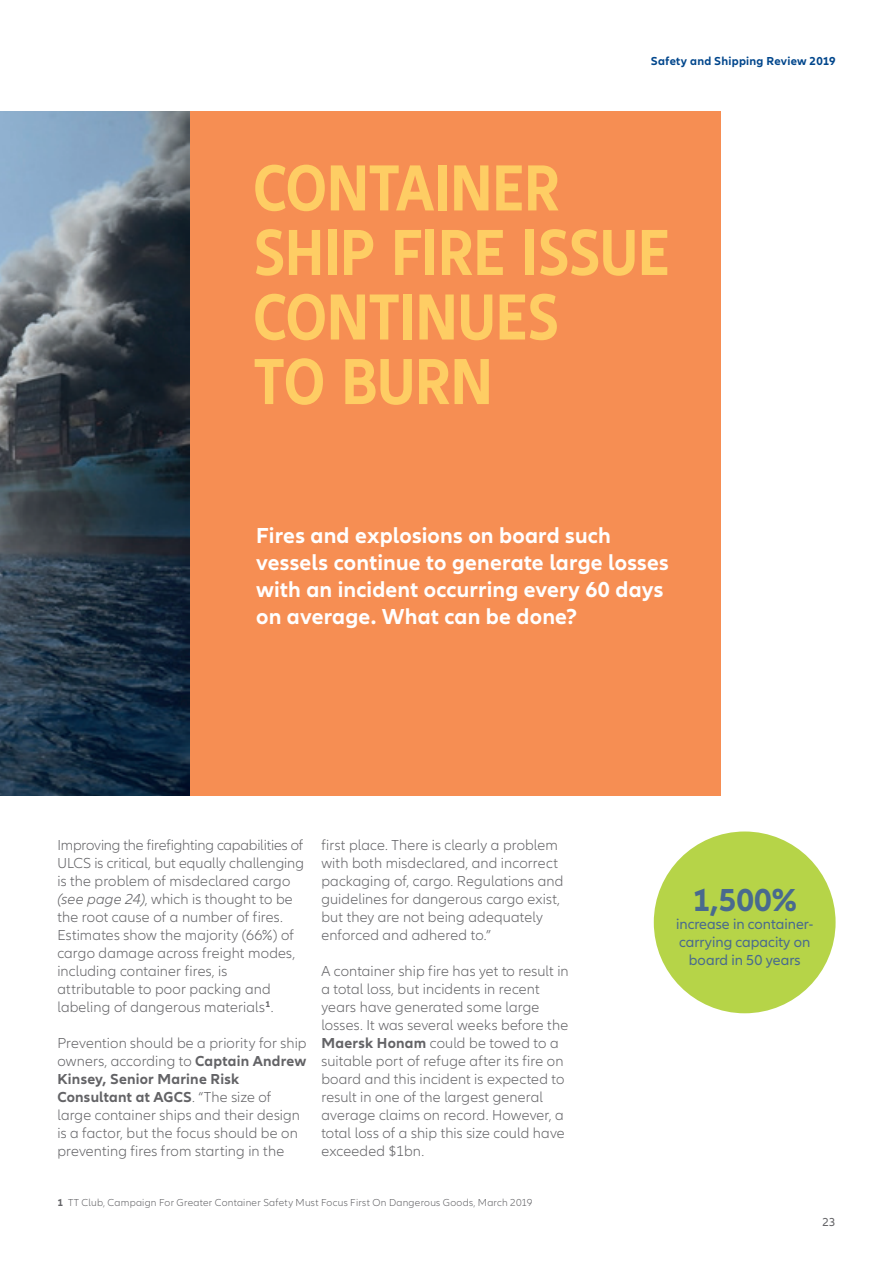
<style>
.page{position:relative;width:893px;height:1263px;background:#fff}
.page>*{position:absolute;margin:0;border:0;box-sizing:border-box;transform-origin:0 0}
.t1{font:700 condensed 67.5px/64.5px "Allianz Neo";color:#fecd64}
.t2{font:700 33px "Allianz Neo";color:#496a8e}
.t3{font:700 22.5px/27px "Allianz Neo";letter-spacing:.005em;color:#fff}
.t4{font:300 15px/18px "Allianz Neo";letter-spacing:.005em;color:#636366}
.t5{font:15px/18px "Allianz Neo";color:#496a8e;text-align:center}
.t6{font:700 12px "Allianz Neo";letter-spacing:.02em;color:#01468c}
.t7{font:12px "Allianz Neo";color:#636366}
.t8{font:300 10.5px "Allianz Neo";letter-spacing:.02em;color:#636366}
.s1{font-style:italic}
.s2{font-weight:700}
</style>
<div class="page">
<div style="left:190px;top:111px;width:530px;height:684px;background:#f68e53"></div>
<img style="left:0;top:111px;width:190px;height:684px">
<div style="left:654px;top:831px;width:182px;height:182px;background:#b6d448;border-radius:50%"></div>
<p class="t6" style="left:651px;top:54px;width:186px">Safety and Shipping Review 2019</p>
<h1 class="t1" style="left:253px;top:157px;width:418px">CONTAINER<br>SHIP FIRE ISSUE<br>CONTINUES<br>TO BURN</h1>
<h3 class="t3" style="left:256px;top:523px;width:414px">Fires and explosions on board such vessels continue to generate large losses with an incident occurring every 60 days on average. What can be done?</h3>
<p class="t4" style="left:57px;top:836px;width:248px">Improving the firefighting capabilities of ULCS is critical, but equally challenging is the problem of misdeclared cargo <span class="s1">(see page 24)</span>, which is thought to be the root cause of a number of fires.<br>Estimates show the majority (66%) of cargo damage across freight modes, including container fires, is attributable to poor packing and labeling of dangerous materials<sup>1</sup>.</p>
<p class="t4" style="left:57px;top:1034px;width:251px">Prevention should be a priority for ship owners, according to <span class="s2">Captain Andrew Kinsey, Senior Marine Risk Consultant at AGCS</span>. “The size of large container ships and their design is a factor, but the focus should be on preventing fires from starting in the</p>
<p class="t4" style="left:321px;top:836px;width:243px">first place. There is clearly a problem with both misdeclared, and incorrect packaging of, cargo. Regulations and guidelines for dangerous cargo exist, but they are not being adequately enforced and adhered to.”</p>
<p class="t4" style="left:321px;top:962px;width:249px">A container ship fire has yet to result in a total loss, but incidents in recent years have generated some large losses. It was several weeks before the <span class="s2">Maersk Honam</span> could be towed to a suitable port of refuge after its fire on board and this incident is expected to result in one of the largest general average claims on record. However, a total loss of a ship this size could have exceeded $1bn.</p>
<p class="t8" style="left:57px;top:1196px;width:477px"><span class="s2">1</span> TT Club, Campaign For Greater Container Safety Must Focus First On Dangerous Goods, March 2019</p>
<h2 class="t2" style="left:692px;top:880px;width:106px">1,500%</h2>
<p class="t5" style="left:676px;top:915px;width:139px">increase in container&shy;carrying capacity on board in 50 years</p>
<p class="t7" style="left:822px;top:1215px;width:15px">23</p>
</div>
